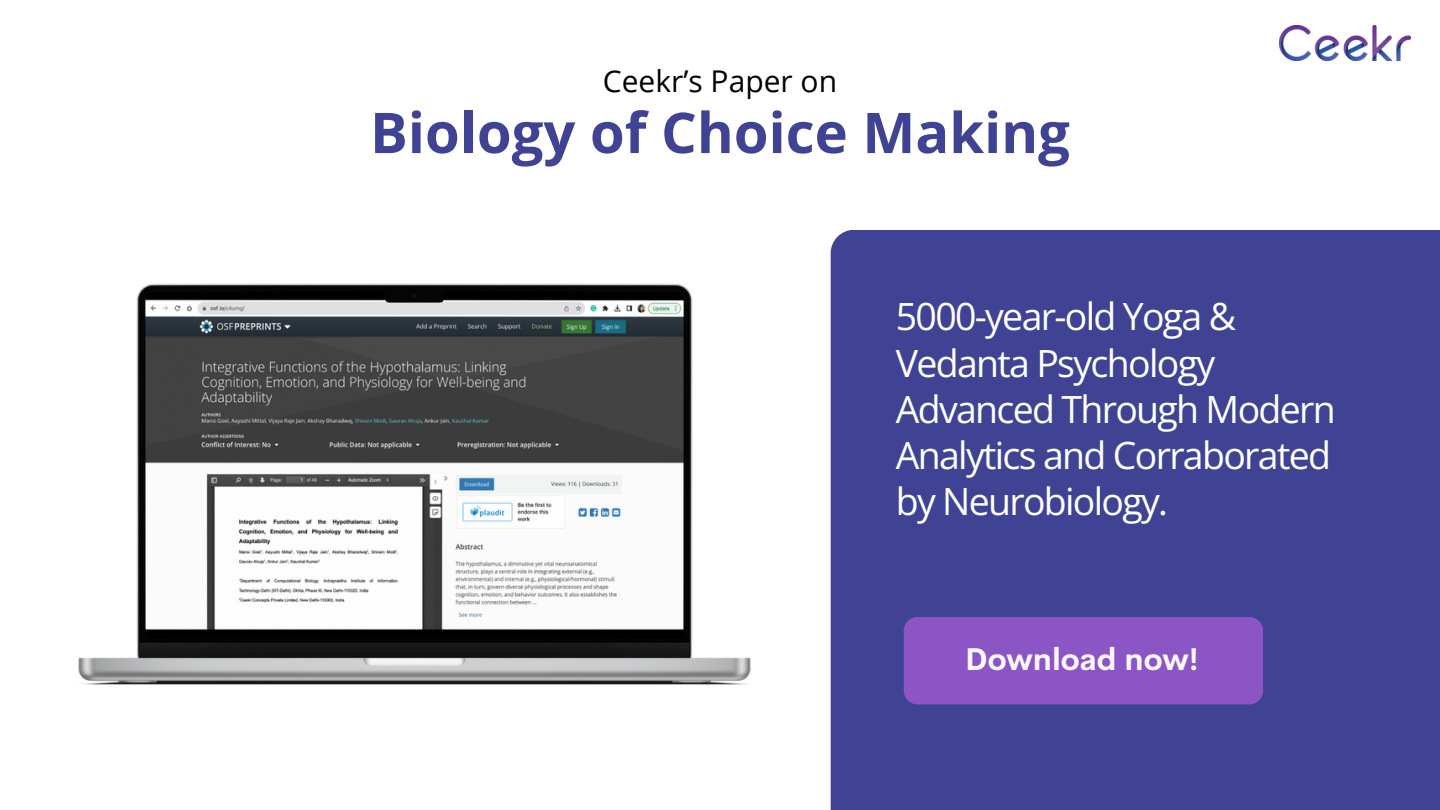
<style>
.page{position:relative;width:1440px;height:810px;background:#fff}
.page>*{position:absolute;margin:0;border:0;box-sizing:border-box;transform-origin:0 0}
.t1{font:700 56.25px "Open Sans";color:#404393}
.t2{font:37.5px/46.2px "Open Sans";letter-spacing:-.045em;color:#fff}
.t3{font:700 30.9px "Cerebri Sans";color:#fdf7f5}
.t4{font:30px "Open Sans";color:#000}
</style>
<div class="page">
<img style="left:1280px;top:26px;width:130px;height:35px">
<img style="left:78px;top:250px;width:753px;height:560px">
<div style="left:831px;top:230px;width:609px;height:580px;background:#404393"></div>
<div style="left:904px;top:617px;width:359px;height:87px;background:#8b55c5;border-radius:14px"></div>
<p class="t4" style="left:603px;top:60px;width:236px">Ceekr’s Paper on</p>
<p class="t1" style="left:370px;top:93px;width:701px">Biology of Choice Making</p>
<p class="t2" style="left:896px;top:293px;width:441px">5000-year-old Yoga &amp;<br>Vedanta Psychology<br>Advanced Through Modern<br>Analytics and Corraborated by Neurobiology.</p>
<p class="t3" style="left:965px;top:639px;width:235px">Download now!</p>
</div>
